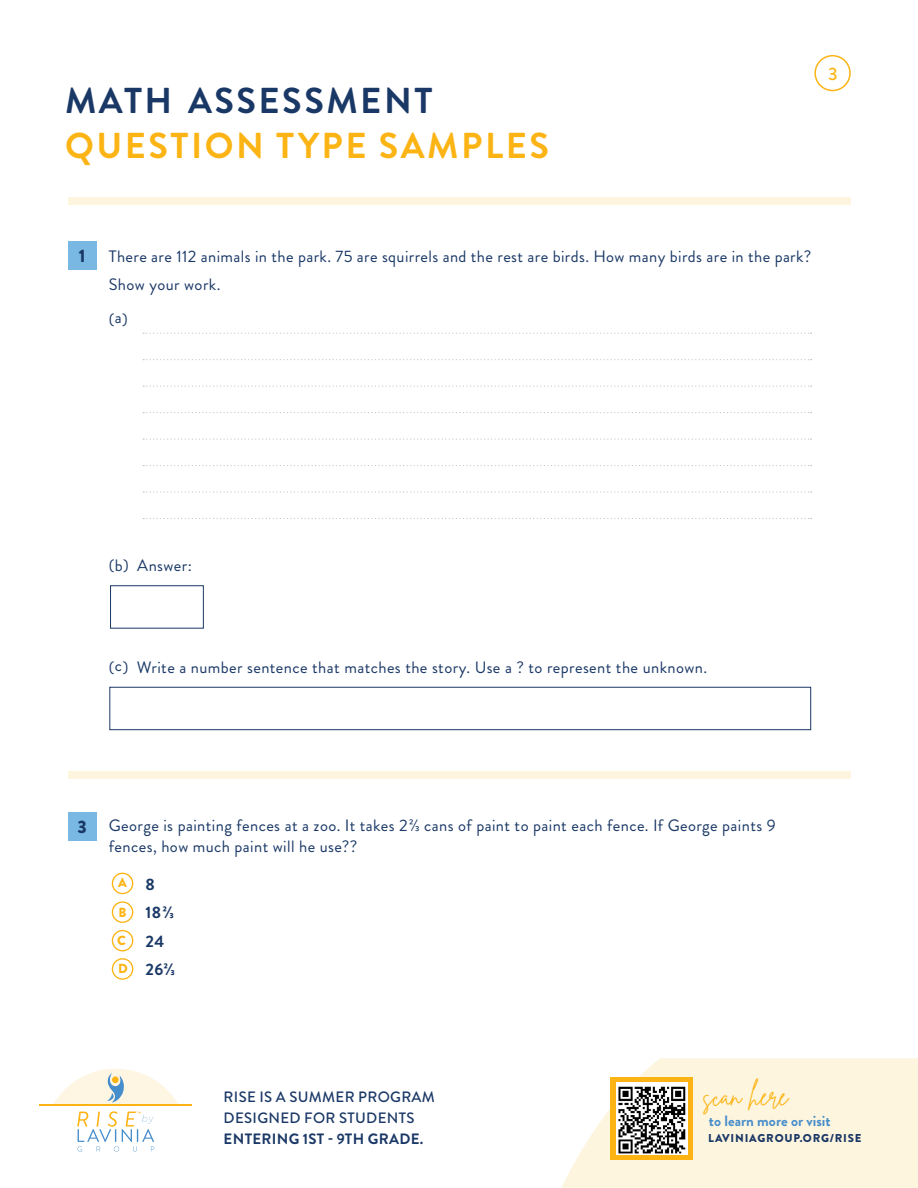
<style>
.page{position:relative;width:918px;height:1188px;background:#fff}
.page>*{position:absolute;margin:0;border:0;box-sizing:border-box;transform-origin:0 0}
.t1{font:700 36px "Brandon Grotesque";letter-spacing:.07em;color:#fcb415}
.t2{font:700 36px "Brandon Grotesque";letter-spacing:.07em;color:#1a3866}
.t3{font:27px "Brittany Signature";color:#fcb415}
.t4{font:900 18px "Brandon Grotesque";color:#1a3866}
.t5{font:500 18px "Brandon Grotesque";color:#fcb415}
.t6{font:16.5px/28.5px "Brandon Grotesque";letter-spacing:.025em;color:#1a3866}
.t7{font:700 16.5px/28.5px "Brandon Grotesque";letter-spacing:.025em;color:#1a3866}
.t8{font:500 15px/21px "Brandon Grotesque";letter-spacing:.02em;color:#1a3866}
.t9{font:700 15px "Brandon Grotesque";letter-spacing:.02em;color:#1a3866}
.t10{font:700 15px "Brandon Grotesque";color:#468dcb}
.t11{font:900 13.2px/28.2px "Brandon Grotesque";color:#fcb415}
.t12{font:900 11.4px "Brandon Grotesque";letter-spacing:.07em;color:#1a3866}
</style>
<div class="page">
<svg style="left:561px;top:1058px;width:357px;height:130px;background:#fef6e1"></svg>
<div style="left:814px;top:55px;width:37px;height:36px;border:2px solid #fcb415;border-radius:50%"></div>
<div style="left:611px;top:1078px;width:82px;height:82px;background:#fcb415"></div>
<img style="left:616px;top:1083px;width:72px;height:72px">
<hr style="left:39px;top:1105px;width:153px;height:1px;background:#fcb415">
<svg style="left:52px;top:1069px;width:127px;height:83px"></svg>
<div style="left:68px;top:198px;width:782px;height:7px;background:#fef5de"></div>
<div style="left:68px;top:241px;width:29px;height:29px;background:#78b8e3"></div>
<svg style="left:143px;top:518px;width:669px;height:1px"></svg>
<svg style="left:143px;top:491px;width:669px;height:2px"></svg>
<svg style="left:143px;top:465px;width:669px;height:1px"></svg>
<svg style="left:143px;top:386px;width:669px;height:1px"></svg>
<svg style="left:143px;top:439px;width:669px;height:1px"></svg>
<svg style="left:143px;top:359px;width:669px;height:1px"></svg>
<svg style="left:143px;top:412px;width:669px;height:1px"></svg>
<svg style="left:143px;top:333px;width:669px;height:1px"></svg>
<div style="left:110px;top:585px;width:94px;height:44px;border:1px solid #1a3866"></div>
<div style="left:109px;top:687px;width:702px;height:43px;border:1px solid #1a3866"></div>
<div style="left:68px;top:771px;width:782px;height:7px;background:#fef5de"></div>
<div style="left:68px;top:812px;width:29px;height:29px;background:#78b8e3"></div>
<div style="left:112px;top:873px;width:21px;height:21px;border:1px solid #fcb415;border-radius:50%"></div>
<div style="left:112px;top:901px;width:21px;height:22px;border:1px solid #fcb415;border-radius:50%"></div>
<div style="left:112px;top:930px;width:21px;height:21px;border:1px solid #fcb415;border-radius:50%"></div>
<div style="left:112px;top:958px;width:21px;height:22px;border:1px solid #fcb415;border-radius:50%"></div>
<h1 class="t2" style="left:65px;top:75px;width:369px">MATH ASSESSMENT</h1>
<h1 class="t1" style="left:65px;top:120px;width:485px">QUESTION TYPE SAMPLES</h1>
<p class="t5" style="left:828px;top:61px;width:11px">3</p>
<p class="t4" style="left:79px;top:243px;width:8px">1</p>
<p class="t6" style="left:109px;top:242px;width:704px">There are 112 animals in the park. 75 are squirrels and the rest are birds. How many birds are in the park?<br>Show your work.</p>
<p class="t6" style="left:109px;top:305px;width:21px">(a)</p>
<p class="t6" style="left:109px;top:551px;width:85px">(b) Answer:</p>
<p class="t6" style="left:109px;top:653px;width:600px">(c) Write a number sentence that matches the story. Use a ? to represent the unknown.</p>
<p class="t4" style="left:77px;top:814px;width:11px">3</p>
<p class="t6" style="left:109px;top:815px;width:668px;line-height:21px">George is painting fences at a zoo. It takes 2⅔ cans of paint to paint each fence. If George paints 9 fences, how much paint will he use??</p>
<p class="t7" style="left:145px;top:870px;width:31px">8<br>18⅔<br>24<br>26⅔</p>
<p class="t11" style="left:118px;top:869px;width:10px">A</p>
<p class="t11" style="left:117px;top:898px;width:12px">B<br>C<br>D</p>
<p class="t8" style="left:224px;top:1087px;width:213px">RISE IS A SUMMER PROGRAM<br>DESIGNED FOR STUDENTS</p>
<p class="t9" style="left:224px;top:1129px;width:201px">ENTERING 1ST - 9TH GRADE.</p>
<h2 class="t3" style="left:703px;top:1078px;width:87px">scan here</h2>
<p class="t10" style="left:709px;top:1110px;width:123px">to learn more or visit</p>
<p class="t12" style="left:708px;top:1130px;width:155px">LAVINIAGROUP.ORG/RISE</p>
</div>
